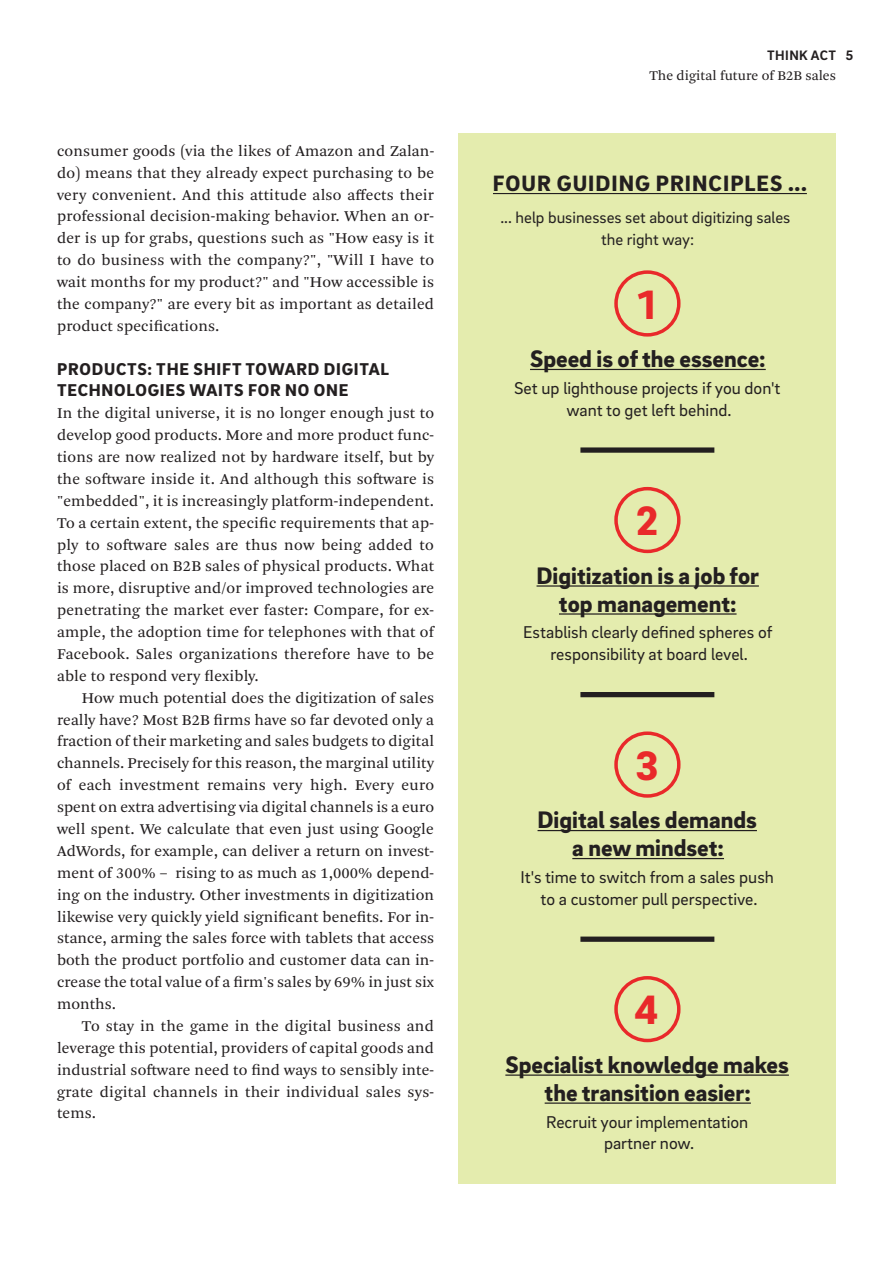
<style>
.page{position:relative;width:893px;height:1265px;background:#fff}
.page>*{position:absolute;margin:0;border:0;box-sizing:border-box;transform-origin:0 0}
.t1{font:900 42px "Brix Sans";color:#e9292a}
.t2{font:900 24.5px/28px "Brix Sans";color:#231f20;text-align:center}
.t3{font:900 22.75px "Brix Sans";letter-spacing:.045em;color:#231f20}
.t4{font:17.5px/21.9px "Brix Sans";color:#231f20;text-align:center}
.t5{font:900 17.5px/21.9px "Brix Sans";letter-spacing:.045em;color:#231f20}
.t6{font:16.62px/21.9px "Brix Sans";color:#231f20;text-align:center}
.t7{font:15.75px/21.9px "Arnhem Pro Blond";letter-spacing:.01em;color:#231f20;text-align:justify}
.t8{font:14px "Arnhem Pro Blond";color:#231f20}
.t9{font:700 14px "Brix Sans";letter-spacing:.03em;color:#231f20}
</style>
<div class="page">
<div style="left:459px;top:134px;width:377px;height:1050px;background:#e4ecae"></div>
<hr style="left:493px;top:193px;width:314px;height:1px;background:#231f20">
<hr style="left:530px;top:369px;width:236px;height:1px;background:#231f20">
<div style="left:614px;top:270px;width:66px;height:67px;border:4px solid #e9292a;border-radius:50%"></div>
<hr style="left:536px;top:585px;width:223px;height:2px;background:#231f20">
<hr style="left:559px;top:613px;width:178px;height:2px;background:#231f20">
<div style="left:614px;top:487px;width:66px;height:66px;border:4px solid #e9292a;border-radius:50%"></div>
<hr style="left:538px;top:830px;width:219px;height:1px;background:#231f20">
<hr style="left:572px;top:858px;width:152px;height:1px;background:#231f20">
<div style="left:614px;top:731px;width:66px;height:67px;border:4px solid #e9292a;border-radius:50%"></div>
<hr style="left:505px;top:1074px;width:284px;height:2px;background:#231f20">
<hr style="left:545px;top:1102px;width:206px;height:2px;background:#231f20">
<div style="left:614px;top:976px;width:66px;height:66px;border:4px solid #e9292a;border-radius:50%"></div>
<div style="left:580px;top:447px;width:134px;height:6px;background:#231f20"></div>
<div style="left:580px;top:692px;width:134px;height:5px;background:#231f20"></div>
<div style="left:580px;top:937px;width:134px;height:5px;background:#231f20"></div>
<p class="t7" style="left:57px;top:140px;width:379px">consumer goods (via the likes of Amazon and Zalan&shy;do) means that they already expect purchasing to be very convenient. And this attitude also affects their professional decision-making behavior. When an or&shy;der is up for grabs, questions such as "How easy is it to do business with the company?", "Will I have to wait months for my product?" and "How accessible is the company?" are every bit as important as detailed product specifications.</p>
<p class="t5" style="left:57px;top:357px;width:333px">PRODUCTS: THE SHIFT TOWARD DIGITAL<br>TECHNOLOGIES WAITS FOR NO ONE</p>
<p class="t7" style="left:57px;top:403px;width:379px">In the digital universe, it is no longer enough just to develop good products. More and more product func&shy;tions are now realized not by hardware itself, but by the software inside it. And although this software is "embedded", it is increasingly platform-independent.<br>To a certain extent, the specific requirements that ap&shy;ply to software sales are thus now being added to those placed on B2B sales of physical products. What is more, disruptive and/or improved technologies are penetrating the market ever faster: Compare, for ex&shy;ample, the adoption time for telephones with that of Facebook. Sales organizations therefore have to be able to respond very flexibly.</p>
<p class="t7" style="left:57px;top:687px;width:379px;text-indent:25px">How much potential does the digitization of sales really have? Most B2B firms have so far devoted only a fraction of their marketing and sales budgets to digital channels. Precisely for this reason, the marginal utility of each investment remains very high. Every euro spent on extra advertising via digital channels is a euro well spent. We calculate that even just using Google AdWords, for example, can deliver a return on invest&shy;ment of 300% – rising to as much as 1,000% depend&shy;ing on the industry. Other investments in digitization likewise very quickly yield significant benefits. For in&shy;stance, arming the sales force with tablets that access both the product portfolio and customer data can in&shy;crease the total value of a firm's sales by 69% in just six months.</p>
<p class="t7" style="left:57px;top:1015px;width:379px;text-indent:25px">To stay in the game in the digital business and leverage this potential, providers of capital goods and industrial software need to find ways to sensibly inte&shy;grate digital channels in their individual sales sys&shy;tems.</p>
<p class="t9" style="left:767px;top:46px;width:71px">THINK ACT</p>
<p class="t8" style="left:649px;top:67px;width:188px">The digital future of B2B sales</p>
<p class="t9" style="left:846px;top:46px;width:9px">5</p>
<h3 class="t3" style="left:493px;top:169px;width:315px">FOUR GUIDING PRINCIPLES ...</h3>
<p class="t6" style="left:500px;top:206px;width:291px">... help businesses set about digitizing sales the right way:</p>
<h1 class="t1" style="left:638px;top:277px;width:19px">1</h1>
<h2 class="t2" style="left:530px;top:344px;width:237px">Speed is of the essence:</h2>
<p class="t4" style="left:514px;top:376px;width:268px">Set up lighthouse projects if you don't want to get left behind.</p>
<h1 class="t1" style="left:636px;top:493px;width:24px">2</h1>
<h2 class="t2" style="left:536px;top:560px;width:224px">Digitization is a job for top management:</h2>
<p class="t4" style="left:523px;top:621px;width:251px">Establish clearly defined spheres of responsibility at board level.</p>
<h1 class="t1" style="left:636px;top:738px;width:25px">3</h1>
<h2 class="t2" style="left:538px;top:805px;width:221px">Digital sales demands a new mindset:</h2>
<p class="t4" style="left:521px;top:865px;width:255px">It's time to switch from a sales push to a customer pull perspective.</p>
<h1 class="t1" style="left:634px;top:982px;width:26px">4</h1>
<h2 class="t2" style="left:505px;top:1049px;width:285px">Specialist knowledge makes the transition easier:</h2>
<p class="t4" style="left:546px;top:1110px;width:204px">Recruit your implementation partner now.</p>
</div>
